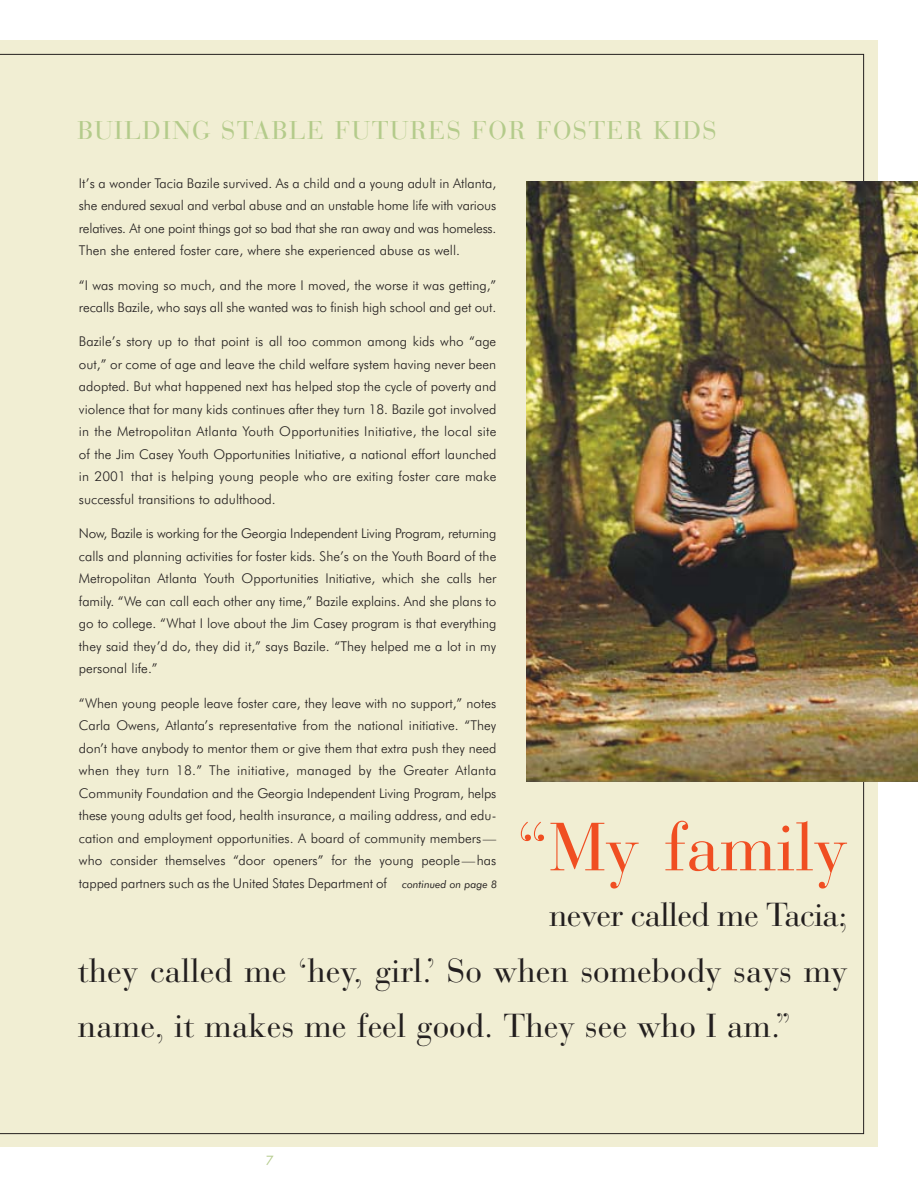
<style>
.page{position:relative;width:918px;height:1188px;background:#fff}
.page>*{position:absolute;margin:0;border:0;box-sizing:border-box;transform-origin:0 0}
.t1{font:67.5px "Bauer Bodoni";color:#f04e22}
.t2{font:33px/55.8px "Bauer Bodoni";color:#231f1f;text-align:justify}
.t3{font:25.5px "Bauer Bodoni";letter-spacing:.055em;color:#b4cb8b}
.t4{font:300 13.5px/22.5px "Futura BT";color:#231f1f;text-align:justify}
.t5{font:12.3px "Futura";color:#b4cb8b}
.s1{font-weight:400;font-style:italic;font-size:10.5px}
</style>
<div class="page">
<div style="left:0;top:40px;width:878px;height:1108px;background:#f1eed3"></div>
<img style="left:526px;top:182px;width:392px;height:599px">
<h3 class="t3" style="left:77px;top:121px;width:641px">BUILDING STABLE FUTURES FOR FOSTER KIDS</h3>
<p class="t4" style="left:79px;top:173px;width:419px">It’s a wonder Tacia Bazile survived. As a child and a young adult in Atlanta, she endured sexual and verbal abuse and an unstable home life with various relatives. At one point things got so bad that she ran away and was homeless.<br>Then she entered foster care, where she experienced abuse as well.</p>
<p class="t4" style="left:79px;top:275px;width:419px">“I was moving so much, and the more I moved, the worse it was getting,” recalls Bazile, who says all she wanted was to finish high school and get out.</p>
<p class="t4" style="left:79px;top:332px;width:419px">Bazile’s story up to that point is all too common among kids who “age out,” or come of age and leave the child welfare system having never been adopted. But what happened next has helped stop the cycle of poverty and violence that for many kids continues after they turn 18. Bazile got involved in the Metropolitan Atlanta Youth Opportunities Initiative, the local site of the Jim Casey Youth Opportunities Initiative, a national effort launched in 2001 that is helping young people who are exiting foster care make successful transitions to adulthood.</p>
<p class="t4" style="left:79px;top:523px;width:419px">Now, Bazile is working for the Georgia Independent Living Program, returning calls and planning activities for foster kids. She’s on the Youth Board of the Metropolitan Atlanta Youth Opportunities Initiative, which she calls her family. “We can call each other any time,” Bazile explains. And she plans to go to college. “What I love about the Jim Casey program is that everything they said they’d do, they did it,” says Bazile. “They helped me a lot in my personal life.”</p>
<p class="t4" style="left:79px;top:693px;width:420px">“When young people leave foster care, they leave with no support,” notes Carla Owens, Atlanta’s representative from the national initiative. “They don’t have anybody to mentor them or give them that extra push they need when they turn 18.” The initiative, managed by the Greater Atlanta Community Foundation and the Georgia Independent Living Program, helps these young adults get food, health insurance, a mailing address, and edu&shy;cation and employment opportunities. A board of community members— who consider themselves “door openers” for the young people—has tapped partners such as the United States Department of <span class="s1">continued on page 8</span></p>
<h1 class="t1" style="left:516px;top:821px;width:334px">“My family</h1>
<h2 class="t2" style="left:78px;top:890px;width:771px;text-indent:471px">never called me Tacia; they called me ‘hey, girl.’ So when somebody says my name, it makes me feel good. They see who I am.”</h2>
<p class="t5" style="left:266px;top:1155px;width:9px">7</p>
</div>
